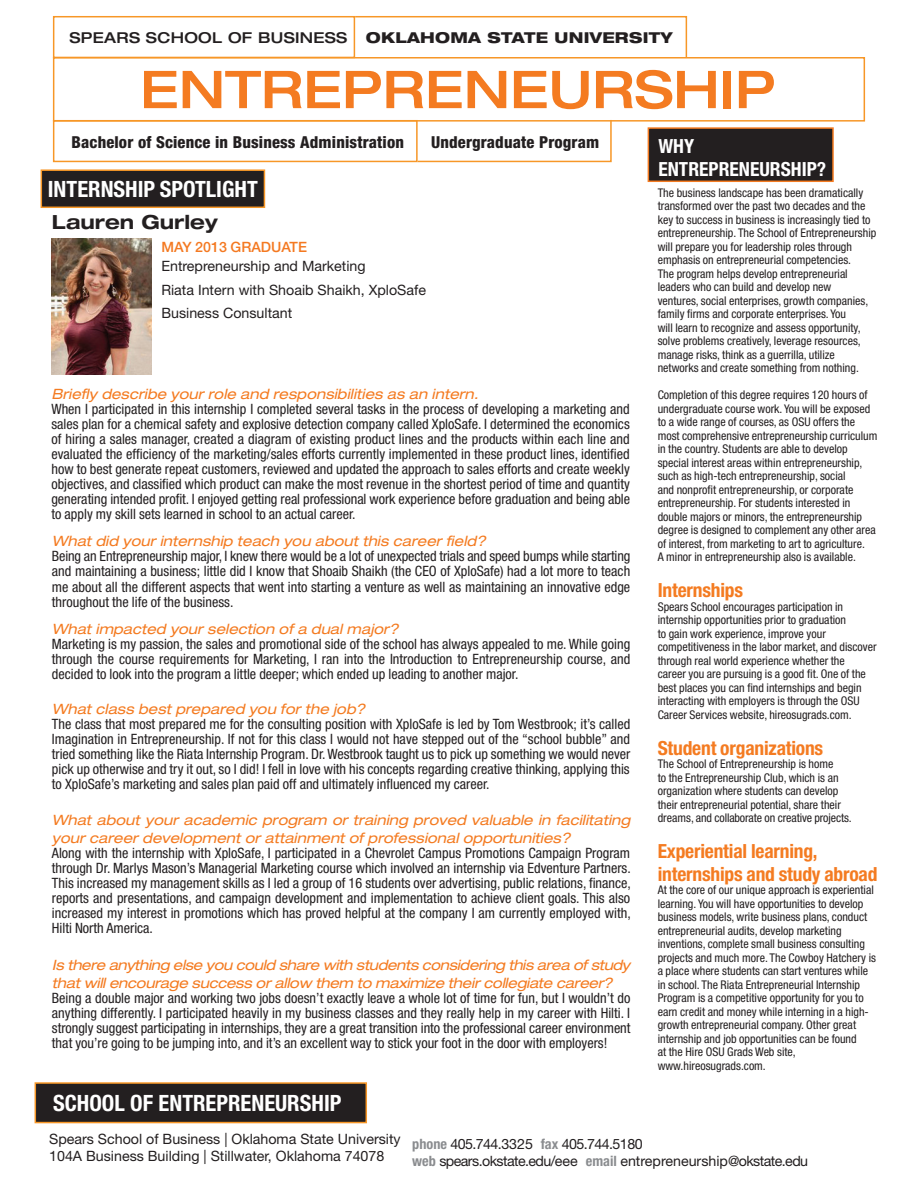
<style>
.page{position:relative;width:918px;height:1188px;background:#fff}
.page>*{position:absolute;margin:0;border:0;box-sizing:border-box;transform-origin:0 0}
.t1{font:500 expanded 52.2px "Helvetica Neue LT Std";color:#f47b21}
.t2{font:700 condensed 22.5px "Helvetica Neue LT Std";color:#fff}
.t3{font:700 condensed 19.5px/22.5px "Helvetica Neue LT Std";letter-spacing:-.01em;color:#f47b21}
.t4{font:700 condensed 19.5px/22.5px "Helvetica Neue LT Std";color:#fff}
.t5{font:700 expanded 19.5px "Helvetica Neue LT Std";color:#231f20}
.t6{font:800 condensed 16.5px "Helvetica Neue LT Std";letter-spacing:.01em;color:#231f20}
.t7{font:800 expanded 15px "Helvetica Neue LT Std";letter-spacing:.02em;color:#231f20}
.t8{font:condensed 14.25px/15px "Helvetica Neue LT Std";color:#231f20;text-align:justify}
.t9{font:italic expanded 14.25px/18px "Helvetica Neue LT Std";color:#f47b21}
.t10{font:14.25px/23.2px "Helvetica Neue LT Std";color:#231f20}
.t11{font:italic expanded 14.25px/18px "Helvetica Neue LT Std";letter-spacing:-.025em;color:#f47b21}
.t12{font:14.25px/16.5px "Helvetica Neue LT Std";letter-spacing:-.04em;color:#231f20}
.t13{font:500 14.25px "Helvetica Neue LT Std";color:#f47921}
.t14{font:condensed 12px/13.5px "Helvetica Neue LT Std";color:#231f20}
.s1{font-weight:500}
.s2{font-weight:700;font-stretch:condensed;color:#8a8c8f}
</style>
<div class="page">
<div style="left:53px;top:16px;width:302px;height:42px;border:2px solid #f79727"></div>
<div style="left:53px;top:57px;width:812px;height:65px;border:2px solid #f79727"></div>
<div style="left:53px;top:120px;width:365px;height:42px;border:2px solid #f79727"></div>
<div style="left:648px;top:128px;width:185px;height:53px;background:#231f20"></div>
<div style="left:648px;top:127px;width:186px;height:55px;border:2px solid #f47b21"></div>
<div style="left:35px;top:1083px;width:331px;height:40px;background:#231f20"></div>
<div style="left:35px;top:1082px;width:332px;height:41px;border:2px solid #f79727"></div>
<svg style="left:416px;top:119px;width:196px;height:44px"></svg>
<svg style="left:354px;top:16px;width:334px;height:43px"></svg>
<div style="left:41px;top:170px;width:223px;height:37px;background:#231f20"></div>
<div style="left:41px;top:169px;width:224px;height:39px;border:2px solid #f79727"></div>
<img style="left:52px;top:239px;width:100px;height:136px">
<p class="t7" style="left:69px;top:28px;width:605px"><span class="s1">SPEARS SCHOOL OF BUSINESS</span> OKLAHOMA STATE UNIVERSITY</p>
<h1 class="t1" style="left:140px;top:57px;width:637px">ENTREPRENEURSHIP</h1>
<p class="t6" style="left:72px;top:132px;width:334px">Bachelor of Science in Business Administration</p>
<p class="t6" style="left:431px;top:132px;width:170px">Undergraduate Program</p>
<h3 class="t4" style="left:658px;top:135px;width:169px">Why<br>Entrepreneurship?</h3>
<h2 class="t2" style="left:48px;top:176px;width:212px">INternship Spotlight</h2>
<h3 class="t5" style="left:52px;top:210px;width:167px">Lauren Gurley</h3>
<p class="t13" style="left:161px;top:238px;width:147px">MAY 2013 GRADUATE</p>
<p class="t10" style="left:161px;top:255px;width:266px">Entrepreneurship and Marketing<br>Riata Intern with Shoaib Shaikh, XploSafe<br>Business Consultant</p>
<p class="t9" style="left:51px;top:385px;width:429px">Briefly describe your role and responsibilities as an intern.</p>
<p class="t8" style="left:51px;top:401px;width:580px">When I participated in this internship I completed several tasks in the process of developing a marketing and sales plan for a chemical safety and explosive detection company called XploSafe. I determined the economics of hiring a sales manager, created a diagram of existing product lines and the products within each line and evaluated the efficiency of the marketing/sales efforts currently implemented in these product lines, identified how to best generate repeat customers, reviewed and updated the approach to sales efforts and create weekly objectives, and classified which product can make the most revenue in the shortest period of time and quantity generating intended profit. I enjoyed getting real professional work experience before graduation and being able to apply my skill sets learned in school to an actual career.</p>
<p class="t9" style="left:52px;top:533px;width:435px">What did your internship teach you about this career field?</p>
<p class="t8" style="left:52px;top:549px;width:580px">Being an Entrepreneurship major, I knew there would be a lot of unexpected trials and speed bumps while starting and maintaining a business; little did I know that Shoaib Shaikh (the CEO of XploSafe) had a lot more to teach me about all the different aspects that went into starting a venture as well as maintaining an innovative edge throughout the life of the business.</p>
<p class="t9" style="left:52px;top:620px;width:348px">What impacted your selection of a dual major?</p>
<p class="t8" style="left:52px;top:636px;width:580px">Marketing is my passion, the sales and promotional side of the school has always appealed to me. While going through the course requirements for Marketing, I ran into the Introduction to Entrepreneurship course, and decided to look into the program a little deeper; which ended up leading to another major.</p>
<p class="t9" style="left:52px;top:700px;width:315px">What class best prepared you for the job?</p>
<p class="t8" style="left:52px;top:716px;width:580px">The class that most prepared me for the consulting position with XploSafe is led by Tom Westbrook; it’s called Imagination in Entrepreneurship. If not for this class I would not have stepped out of the “school bubble” and tried something like the Riata Internship Program. Dr. Westbrook taught us to pick up something we would never pick up otherwise and try it out, so I did! I fell in love with his concepts regarding creative thinking, applying this to XploSafe’s marketing and sales plan paid off and ultimately influenced my career.</p>
<p class="t9" style="left:52px;top:811px;width:580px">What about your academic program or training proved valuable in facilitating your career development or attainment of professional opportunities?</p>
<p class="t8" style="left:52px;top:846px;width:581px">Along with the internship with XploSafe, I participated in a Chevrolet Campus Promotions Campaign Program through Dr. Marlys Mason’s Managerial Marketing course which involved an internship via Edventure Partners.<br>This increased my management skills as I led a group of 16 students over advertising, public relations, finance, reports and presentations, and campaign development and implementation to achieve client goals. This also increased my interest in promotions which has proved helpful at the company I am currently employed with, Hilti North America.</p>
<p class="t11" style="left:52px;top:956px;width:580px">Is there anything else you could share with students considering this area of study that will encourage success or allow them to maximize their collegiate career?</p>
<p class="t8" style="left:52px;top:990px;width:580px">Being a double major and working two jobs doesn’t exactly leave a whole lot of time for fun, but I wouldn’t do anything differently. I participated heavily in my business classes and they really help in my career with Hilti. I strongly suggest participating in internships, they are a great transition into the professional career environment that you’re going to be jumping into, and it’s an excellent way to stick your foot in the door with employers!</p>
<p class="t14" style="left:658px;top:186px;width:220px">The business landscape has been dramatically transformed over the past two decades and the key to success in business is increasingly tied to entrepreneurship. The School of Entrepreneurship will prepare you for leadership roles through emphasis on entrepreneurial competencies.<br>The program helps develop entrepreneurial leaders who can build and develop new<br>ventures, social enterprises, growth companies, family firms and corporate enterprises. You<br>will learn to recognize and assess opportunity, solve problems creatively, leverage resources, manage risks, think as a guerrilla, utilize networks and create something from nothing.</p>
<p class="t14" style="left:658px;top:388px;width:221px">Completion of this degree requires 120 hours of undergraduate course work. You will be exposed to a wide range of courses, as OSU offers the most comprehensive entrepreneurship curriculum in the country. Students are able to develop special interest areas within entrepreneurship, such as high-tech entrepreneurship, social<br>and nonprofit entrepreneurship, or corporate entrepreneurship. For students interested in double majors or minors, the entrepreneurship degree is designed to complement any other area of interest, from marketing to art to agriculture.<br>A minor in entrepreneurship also is available.</p>
<h3 class="t3" style="left:658px;top:579px;width:87px">Internships</h3>
<p class="t14" style="left:658px;top:600px;width:220px">Spears School encourages participation in internship opportunities prior to graduation<br>to gain work experience, improve your competitiveness in the labor market, and discover through real world experience whether the<br>career you are pursuing is a good fit. One of the best places you can find internships and begin interacting with employers is through the OSU Career Services website, hireosugrads.com.</p>
<h3 class="t3" style="left:658px;top:736px;width:167px">Student organizations</h3>
<p class="t14" style="left:658px;top:757px;width:195px">The School of Entrepreneurship is home<br>to the Entrepreneurship Club, which is an organization where students can develop their entrepreneurial potential, share their dreams, and collaborate on creative projects.</p>
<h3 class="t3" style="left:658px;top:840px;width:221px">Experiential learning, internships and study abroad</h3>
<p class="t14" style="left:658px;top:883px;width:220px">At the core of our unique approach is experiential learning. You will have opportunities to develop business models, write business plans, conduct entrepreneurial audits, develop marketing inventions, complete small business consulting projects and much more. The Cowboy Hatchery is a place where students can start ventures while in school. The Riata Entrepreneurial Internship Program is a competitive opportunity for you to earn credit and money while interning in a high&shy;growth entrepreneurial company. Other great internship and job opportunities can be found<br>at the Hire OSU Grads Web site, www.hireosugrads.com.</p>
<h2 class="t2" style="left:53px;top:1089px;width:290px">School of Entrepreneurship</h2>
<p class="t10" style="left:49px;top:1131px;width:353px;line-height:16.5px">Spears School of Business | Oklahoma State University<br>104A Business Building | Stillwater, Oklahoma 74078</p>
<p class="t12" style="left:412px;top:1136px;width:397px"><span class="s2">phone</span> 405.744.3325 <span class="s2">fax</span> 405.744.5180<br><span class="s2">web</span> spears.okstate.edu/eee <span class="s2">email</span> entrepreneurship@okstate.edu</p>
</div>
